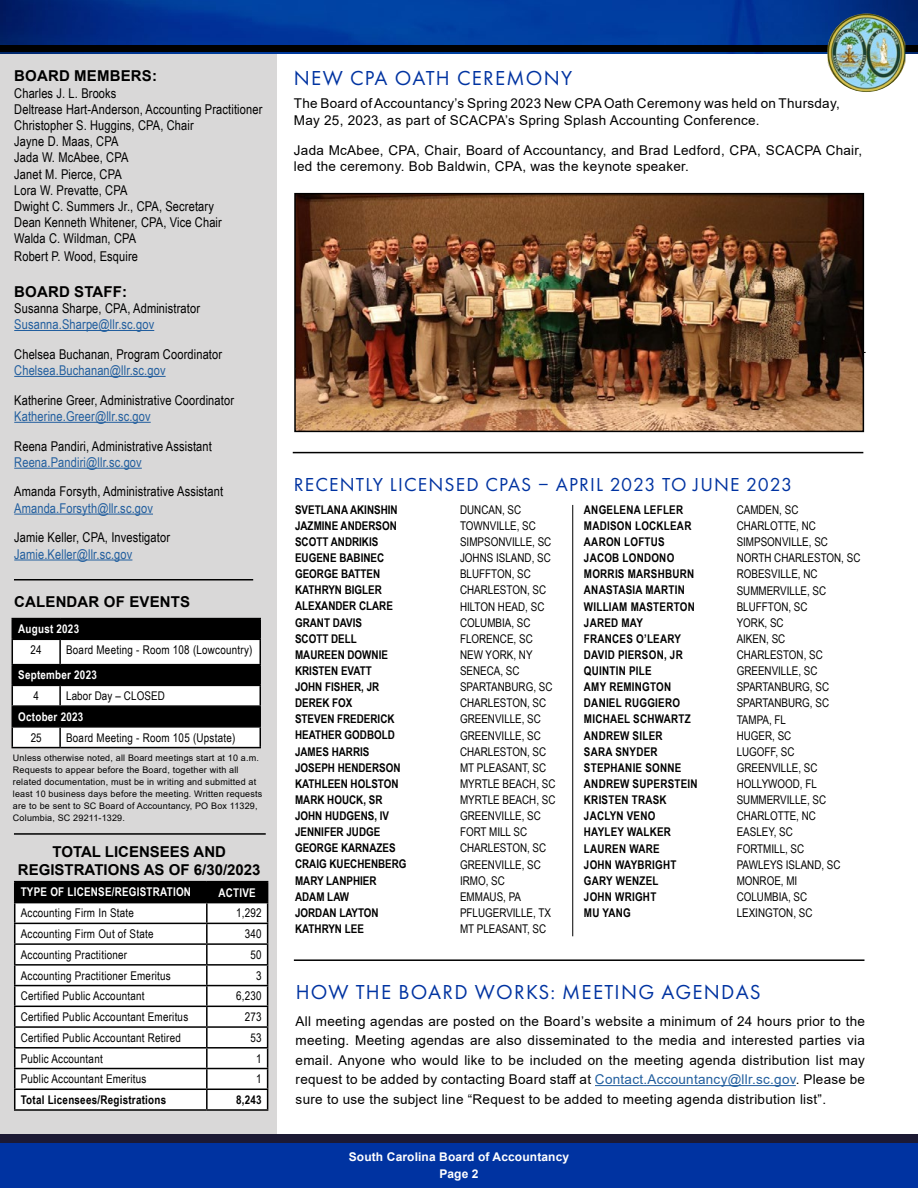
<style>
.page{position:relative;width:918px;height:1188px;background:#fff}
.page>*{position:absolute;margin:0;border:0;box-sizing:border-box;transform-origin:0 0}
.t1{font:21px "Futura PT";letter-spacing:.06em;color:#0033a1}
.t2{font:19.5px "Futura PT";letter-spacing:.06em;color:#0033a1}
.t3{font:700 15px/18px "Arial";color:#000;text-align:center}
.t4{font:13.5px/19.5px "Arial";letter-spacing:.02em;color:#000}
.t5{font:13.5px/16.2px "Arial Narrow";letter-spacing:.01em;color:#000}
.t6{font:13.5px "Arial Narrow";letter-spacing:.01em;color:#215e9e}
.t7{font:12px/16.2px "Arial Narrow";color:#000}
.t8{font:700 12px/16.2px "Arial Narrow";letter-spacing:.02em;color:#000}
.t9{font:700 12px/16.2px "Arial Narrow";color:#000}
.t10{font:12px "Arial Narrow";letter-spacing:.02em;color:#000}
.t11{font:700 12px "Arial Narrow";letter-spacing:.02em;color:#fff}
.t12{font:700 12px/16.5px "Arial";letter-spacing:.01em;color:#fff;text-align:center}
.t13{font:9px/12px "Arial";letter-spacing:.02em;color:#000}
.s1{color:#215e9e}
</style>
<div class="page">
<div style="left:1px;top:54px;width:276px;height:1134px;background:#d9d8d8"></div>
<hr style="left:14px;top:330px;width:140px;height:1px;background:#215e9e">
<hr style="left:14px;top:376px;width:152px;height:1px;background:#215e9e">
<hr style="left:14px;top:422px;width:137px;height:1px;background:#215e9e">
<hr style="left:14px;top:468px;width:128px;height:1px;background:#215e9e">
<hr style="left:14px;top:514px;width:139px;height:1px;background:#215e9e">
<hr style="left:14px;top:560px;width:118px;height:1px;background:#215e9e">
<hr style="left:14px;top:833px;width:252px;height:2px;background:#000">
<hr style="left:14px;top:881px;width:193px;height:1px;background:#000">
<hr style="left:207px;top:881px;width:61px;height:1px;background:#000">
<svg style="left:14px;top:882px;width:254px;height:227px;background:#d4d4d4"></svg>
<hr style="left:14px;top:1109px;width:193px;height:2px;background:#000">
<hr style="left:207px;top:1109px;width:61px;height:2px;background:#000">
<hr style="left:295px;top:352px;width:571px;height:1px;background:#000">
<hr style="left:12px;top:618px;width:48px;height:1px;background:#000">
<hr style="left:60px;top:618px;width:201px;height:1px;background:#000">
<svg style="left:12px;top:619px;width:249px;height:128px;background:#7a7a7a"></svg>
<hr style="left:12px;top:747px;width:48px;height:1px;background:#000">
<hr style="left:60px;top:747px;width:201px;height:1px;background:#000">
<hr style="left:14px;top:579px;width:239px;height:1px;background:#000">
<img style="left:297px;top:196px;width:564px;height:233px">
<div style="left:294px;top:193px;width:570px;height:239px;border:2px solid #000"></div>
<hr style="left:294px;top:959px;width:570px;height:2px;background:#000">
<hr style="left:595px;top:1085px;width:201px;height:1px;background:#215e9e">
<hr style="left:293px;top:452px;width:570px;height:1px;background:#000">
<div style="left:0;top:1143px;width:918px;height:45px;background:#0033a1"></div>
<div style="left:0;top:1134px;width:918px;height:9px;background:#1c1a34"></div>
<img style="left:0;top:0;width:918px;height:54px">
<div style="left:0;top:46px;width:918px;height:6px;background:#000"></div>
<img style="left:827px;top:13px;width:78px;height:79px">
<hr style="left:572px;top:505px;width:1px;height:431px;background:#000">
<p class="t3" style="left:14px;top:67px;width:144px">BOARD MEMBERS:</p>
<p class="t5" style="left:14px;top:84px;width:250px">Charles J. L. Brooks<br>Deltrease Hart-Anderson, Accounting Practitioner<br>Christopher S. Huggins, CPA, Chair<br>Jayne D. Maas, CPA<br>Jada W. McAbee, CPA<br>Janet M. Pierce, CPA<br>Lora W. Prevatte, CPA<br>Dwight C. Summers Jr., CPA, Secretary<br>Dean Kenneth Whitener, CPA, Vice Chair<br>Walda C. Wildman, CPA</p>
<p class="t5" style="left:14px;top:248px;width:125px">Robert P. Wood, Esquire</p>
<p class="t3" style="left:14px;top:283px;width:115px">BOARD STAFF:</p>
<p class="t5" style="left:14px;top:300px;width:187px">Susanna Sharpe, CPA, Administrator</p>
<p class="t6" style="left:14px;top:314px;width:142px">Susanna.Sharpe@llr.sc.gov</p>
<p class="t5" style="left:14px;top:345px;width:209px">Chelsea Buchanan, Program Coordinator</p>
<p class="t6" style="left:14px;top:360px;width:153px">Chelsea.Buchanan@llr.sc.gov</p>
<p class="t5" style="left:14px;top:391px;width:221px">Katherine Greer, Administrative Coordinator</p>
<p class="t6" style="left:14px;top:406px;width:138px">Katherine.Greer@llr.sc.gov</p>
<p class="t5" style="left:14px;top:437px;width:199px">Reena Pandiri, Administrative Assistant</p>
<p class="t6" style="left:14px;top:452px;width:129px">Reena.Pandiri@llr.sc.gov</p>
<p class="t5" style="left:14px;top:483px;width:210px">Amanda Forsyth, Administrative Assistant</p>
<p class="t6" style="left:14px;top:498px;width:140px">Amanda.Forsyth@llr.sc.gov</p>
<p class="t5" style="left:14px;top:529px;width:157px">Jamie Keller, CPA, Investigator</p>
<p class="t6" style="left:14px;top:544px;width:120px">Jamie.Keller@llr.sc.gov</p>
<p class="t3" style="left:14px;top:592px;width:177px">CALENDAR OF EVENTS</p>
<p class="t11" style="left:18px;top:620px;width:62px">August 2023</p>
<p class="t7" style="left:31px;top:641px;width:13px">24</p>
<p class="t10" style="left:66px;top:641px;width:188px">Board Meeting - Room 108 (Lowcountry)</p>
<p class="t11" style="left:18px;top:666px;width:80px">September 2023</p>
<p class="t7" style="left:33px;top:687px;width:7px">4</p>
<p class="t7" style="left:66px;top:687px;width:100px">Labor Day – CLOSED</p>
<p class="t11" style="left:18px;top:708px;width:66px">October 2023</p>
<p class="t7" style="left:31px;top:729px;width:13px">25</p>
<p class="t10" style="left:66px;top:729px;width:171px">Board Meeting - Room 105 (Upstate)</p>
<p class="t13" style="left:13px;top:752px;width:251px">Unless otherwise noted, all Board meetings start at 10 a.m.<br>Requests to appear before the Board, together with all related documentation, must be in writing and submitted at least 10 business days before the meeting. Written requests are to be sent to SC Board of Accountancy, PO Box 11329, Columbia, SC 29211-1329.</p>
<p class="t3" style="left:18px;top:843px;width:244px">TOTAL LICENSEES AND<br>REGISTRATIONS AS OF 6/30/2023</p>
<p class="t11" style="left:21px;top:883px;width:172px">TYPE OF LICENSE/REGISTRATION</p>
<p class="t11" style="left:219px;top:883px;width:39px">ACTIVE</p>
<p class="t10" style="left:21px;top:904px;width:115px">Accounting Firm In State</p>
<p class="t7" style="left:236px;top:905px;width:27px">1,292</p>
<p class="t10" style="left:21px;top:925px;width:134px">Accounting Firm Out of State</p>
<p class="t7" style="left:245px;top:925px;width:18px">340</p>
<p class="t10" style="left:21px;top:946px;width:108px">Accounting Practitioner</p>
<p class="t7" style="left:250px;top:946px;width:13px">50</p>
<p class="t10" style="left:21px;top:967px;width:152px">Accounting Practitioner Emeritus</p>
<p class="t7" style="left:256px;top:967px;width:7px">3</p>
<p class="t10" style="left:21px;top:987px;width:125px">Certified Public Accountant</p>
<p class="t7" style="left:236px;top:988px;width:27px">6,230</p>
<p class="t10" style="left:21px;top:1008px;width:169px">Certified Public Accountant Emeritus</p>
<p class="t7" style="left:245px;top:1008px;width:18px">273</p>
<p class="t10" style="left:21px;top:1029px;width:162px">Certified Public Accountant Retired</p>
<p class="t7" style="left:250px;top:1029px;width:13px">53</p>
<p class="t10" style="left:21px;top:1049px;width:84px">Public Accountant</p>
<p class="t7" style="left:256px;top:1050px;width:7px">1</p>
<p class="t10" style="left:21px;top:1070px;width:127px">Public Accountant Emeritus</p>
<p class="t7" style="left:256px;top:1070px;width:7px">1</p>
<p class="t8" style="left:21px;top:1091px;width:147px">Total Licensees/Registrations</p>
<p class="t9" style="left:236px;top:1091px;width:27px">8,243</p>
<h1 class="t1" style="left:294px;top:66px;width:280px">NEW CPA OATH CEREMONY</h1>
<p class="t4" style="left:294px;top:95px;width:547px;line-height:16.5px">The Board of Accountancy’s Spring 2023 New CPA Oath Ceremony was held on Thursday,<br>May 25, 2023, as part of SCACPA’s Spring Splash Accounting Conference.</p>
<p class="t4" style="left:294px;top:142px;width:570px;line-height:16.5px">Jada McAbee, CPA, Chair, Board of Accountancy, and Brad Ledford, CPA, SCACPA Chair, led the ceremony. Bob Baldwin, CPA, was the keynote speaker.</p>
<h2 class="t2" style="left:294px;top:473px;width:500px">RECENTLY LICENSED CPAS – APRIL 2023 TO JUNE 2023</h2>
<p class="t9" style="left:295px;top:501px;width:113px">SVETLANA AKINSHIN<br>JAZMINE ANDERSON<br>SCOTT ANDRIKIS<br>EUGENE BABINEC<br>GEORGE BATTEN<br>KATHRYN BIGLER<br>ALEXANDER CLARE<br>GRANT DAVIS<br>SCOTT DELL<br>MAUREEN DOWNIE<br>KRISTEN EVATT<br>JOHN FISHER, JR<br>DEREK FOX<br>STEVEN FREDERICK<br>HEATHER GODBOLD<br>JAMES HARRIS<br>JOSEPH HENDERSON<br>KATHLEEN HOLSTON<br>MARK HOUCK, SR<br>JOHN HUDGENS, IV<br>JENNIFER JUDGE<br>GEORGE KARNAZES<br>CRAIG KUECHENBERG<br>MARY LANPHIER<br>ADAM LAW<br>JORDAN LAYTON<br>KATHRYN LEE</p>
<p class="t7" style="left:460px;top:501px;width:97px">DUNCAN, SC<br>TOWNVILLE, SC<br>SIMPSONVILLE, SC<br>JOHNS ISLAND, SC<br>BLUFFTON, SC<br>CHARLESTON, SC<br>HILTON HEAD, SC<br>COLUMBIA, SC<br>FLORENCE, SC<br>NEW YORK, NY<br>SENECA, SC<br>SPARTANBURG, SC<br>CHARLESTON, SC<br>GREENVILLE, SC<br>GREENVILLE, SC<br>CHARLESTON, SC<br>MT PLEASANT, SC<br>MYRTLE BEACH, SC<br>MYRTLE BEACH, SC<br>GREENVILLE, SC<br>FORT MILL SC<br>CHARLESTON, SC<br>GREENVILLE, SC<br>IRMO, SC<br>EMMAUS, PA<br>PFLUGERVILLE, TX<br>MT PLEASANT, SC</p>
<p class="t8" style="left:584px;top:501px;width:115px">ANGELENA LEFLER<br>MADISON LOCKLEAR<br>AARON LOFTUS<br>JACOB LONDONO<br>MORRIS MARSHBURN<br>ANASTASIA MARTIN<br>WILLIAM MASTERTON<br>JARED MAY<br>FRANCES O’LEARY<br>DAVID PIERSON, JR<br>QUINTIN PILE<br>AMY REMINGTON<br>DANIEL RUGGIERO<br>MICHAEL SCHWARTZ<br>ANDREW SILER<br>SARA SNYDER<br>STEPHANIE SONNE<br>ANDREW SUPERSTEIN<br>KRISTEN TRASK<br>JACLYN VENO<br>HAYLEY WALKER<br>LAUREN WARE<br>JOHN WAYBRIGHT<br>GARY WENZEL<br>JOHN WRIGHT<br>MU YANG</p>
<p class="t7" style="left:737px;top:501px;width:125px">CAMDEN, SC<br>CHARLOTTE, NC<br>SIMPSONVILLE, SC<br>NORTH CHARLESTON, SC<br>ROBESVILLE, NC<br>SUMMERVILLE, SC<br>BLUFFTON, SC<br>YORK, SC<br>AIKEN, SC<br>CHARLESTON, SC<br>GREENVILLE, SC<br>SPARTANBURG, SC<br>SPARTANBURG, SC<br>TAMPA, FL<br>HUGER, SC<br>LUGOFF, SC<br>GREENVILLE, SC<br>HOLLYWOOD, FL<br>SUMMERVILLE, SC<br>CHARLOTTE, NC<br>EASLEY, SC<br>FORTMILL, SC<br>PAWLEYS ISLAND, SC<br>MONROE, MI<br>COLUMBIA, SC<br>LEXINGTON, SC</p>
<h1 class="t1" style="left:296px;top:980px;width:467px">HOW THE BOARD WORKS: MEETING AGENDAS</h1>
<p class="t4" style="left:296px;top:1011px;width:571px;text-align:justify">All meeting agendas are posted on the Board’s website a minimum of 24 hours prior to the meeting. Meeting agendas are also disseminated to the media and interested parties via email. Anyone who would like to be included on the meeting agenda distribution list may request to be added by contacting Board staff at <span class="s1">Contact.Accountancy@llr.sc.gov</span>. Please be sure to use the subject line “Request to be added to meeting agenda distribution list”.</p>
<p class="t12" style="left:349px;top:1149px;width:222px">South Carolina Board of Accountancy<br>Page 2</p>
</div>
